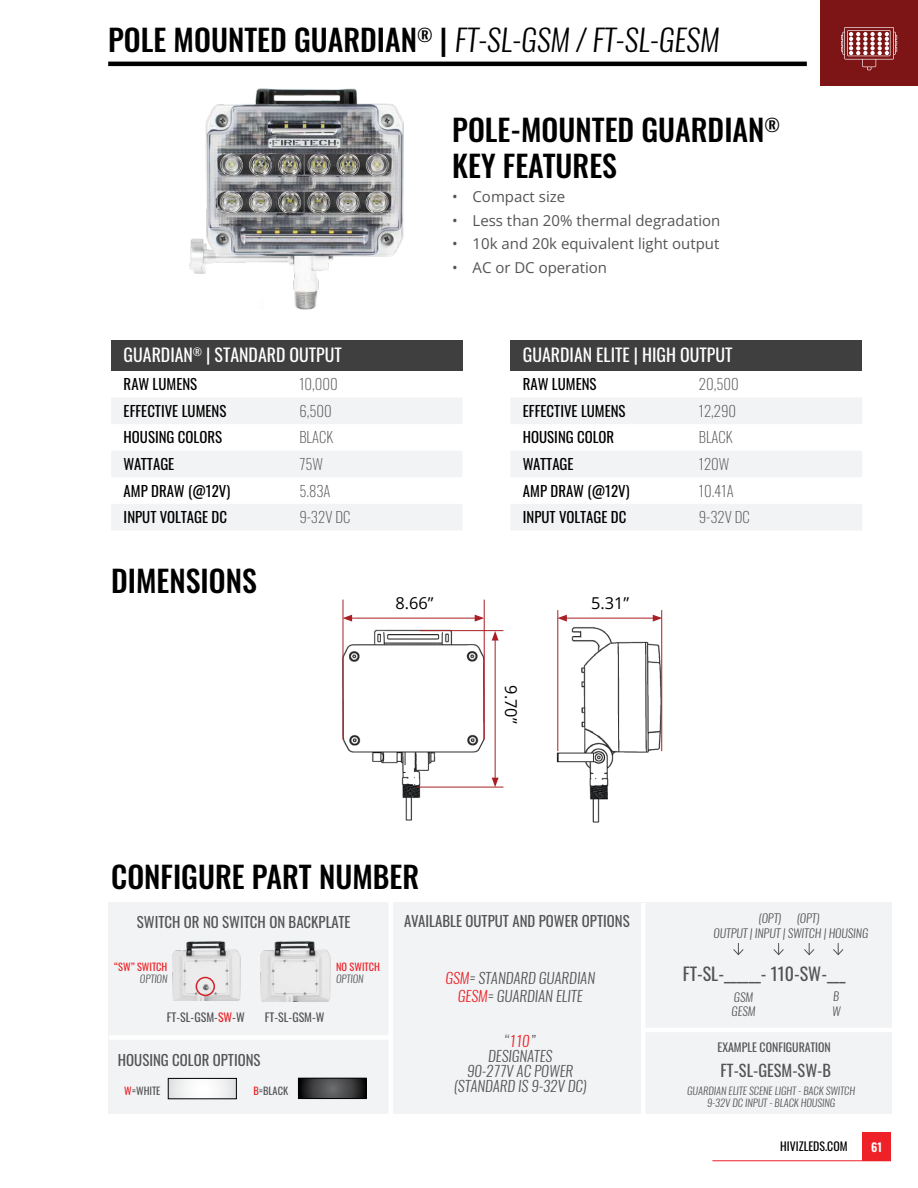
<style>
.page{position:relative;width:918px;height:1188px;background:#fff}
.page>*{position:absolute;margin:0;border:0;box-sizing:border-box;transform-origin:0 0}
.t1{font:500 30px/36px "Oswald";color:#000}
.t2{font:17.85px "Oswald";color:#fff}
.t3{font:17.85px "Oswald";color:#545456}
.t4{font:16.35px "Open Sans";color:#000}
.t5{font:16.35px "Oswald";color:#545456}
.t6{font:15px "Open Sans";color:#545456}
.t7{font:14.85px "Oswald";color:#000}
.t8{font:italic 300 14.85px/14.9px "Oswald";color:#545456;text-align:center}
.t9{font:14.85px "Oswald";color:#545456}
.t10{font:200 14.85px "Oswald";color:#545456}
.t11{font:italic 300 11.85px/14.9px "Oswald";color:#545456}
.t12{font:11.85px "Oswald";color:#545456}
.t13{font:11.85px "Oswald";color:#000}
.t14{font:600 11.85px "Oswald";color:#fff}
.t15{font:italic 300 10.35px/11.9px "Oswald";color:#545456;text-align:center}
.t16{font:10.35px "Oswald";color:#ed2127}
.t17{font:10.35px "Oswald";color:#545456}
.s1{font-weight:300;font-style:italic}
.s2{color:#ed2127}
</style>
<div class="page">
<hr style="left:712px;top:1160px;width:179px;height:1px;background:#ed2127">
<div style="left:862px;top:1133px;width:29px;height:28px;background:#ed2127"></div>
<img style="left:189px;top:89px;width:215px;height:220px">
<div style="left:111px;top:341px;width:352px;height:30px;background:#3f3f3f"></div>
<svg style="left:111px;top:398px;width:351px;height:132px;fill:#f1f3f4"></svg>
<div style="left:510px;top:341px;width:352px;height:30px;background:#3f3f3f"></div>
<svg style="left:511px;top:398px;width:351px;height:132px;fill:#f1f3f4"></svg>
<img style="left:342px;top:622px;width:162px;height:199px">
<img style="left:556px;top:626px;width:107px;height:197px">
<hr style="left:564px;top:618px;width:91px;height:1px;background:#aa1f23">
<svg style="left:558px;top:615px;width:9px;height:7px"></svg>
<svg style="left:653px;top:615px;width:8px;height:7px"></svg>
<hr style="left:557px;top:610px;width:1px;height:141px;background:#aa1f23">
<hr style="left:661px;top:610px;width:1px;height:141px;background:#aa1f23">
<hr style="left:350px;top:618px;width:127px;height:1px;background:#aa1f23">
<svg style="left:344px;top:615px;width:8px;height:7px"></svg>
<svg style="left:475px;top:615px;width:9px;height:7px"></svg>
<hr style="left:343px;top:600px;width:1px;height:140px;background:#aa1f23">
<hr style="left:484px;top:600px;width:1px;height:140px;background:#aa1f23">
<hr style="left:495px;top:638px;width:1px;height:142px;background:#aa1f23">
<svg style="left:492px;top:631px;width:7px;height:10px"></svg>
<svg style="left:492px;top:778px;width:7px;height:9px"></svg>
<hr style="left:420px;top:630px;width:83px;height:1px;background:#aa1f23">
<hr style="left:417px;top:787px;width:86px;height:1px;background:#aa1f23">
<div style="left:108px;top:902px;width:783px;height:211px;background:#f1f3f4"></div>
<div style="left:641px;top:903px;width:5px;height:212px;background:#fff"></div>
<div style="left:388px;top:901px;width:5px;height:214px;background:#fff"></div>
<div style="left:109px;top:1035px;width:282px;height:5px;background:#fff"></div>
<hr style="left:644px;top:1028px;width:261px;height:4px;background:#fff">
<svg style="left:300px;top:1080px;width:65px;height:17px"></svg>
<div style="left:298px;top:1078px;width:69px;height:21px;border:1px solid #000"></div>
<svg style="left:170px;top:1080px;width:65px;height:17px"></svg>
<div style="left:168px;top:1078px;width:69px;height:21px;border:1px solid #000"></div>
<svg style="left:773px;top:943px;width:11px;height:13px"></svg>
<svg style="left:733px;top:943px;width:11px;height:13px"></svg>
<svg style="left:804px;top:943px;width:11px;height:13px"></svg>
<svg style="left:833px;top:943px;width:11px;height:13px"></svg>
<img style="left:261px;top:942px;width:69px;height:59px">
<img style="left:172px;top:942px;width:69px;height:59px">
<div style="left:196px;top:977px;width:19px;height:19px;border:2px solid #d2232a;border-radius:50%"></div>
<hr style="left:0;top:195px;width:1px;height:112px;background:#7d1416">
<hr style="left:108px;top:62px;width:699px;height:4px;background:#000">
<div style="left:820px;top:0;width:98px;height:86px;background:#7d1416"></div>
<svg style="left:841px;top:27px;width:56px;height:43px"></svg>
<h1 class="t1" style="left:108px;top:24px;width:613px">POLE MOUNTED GUARDIAN<sup>®</sup> | <span class="s1">FT-SL-GSM / FT-SL-GESM</span></h1>
<p class="t2" style="left:124px;top:339px;width:220px">GUARDIAN<sup>®</sup> | STANDARD OUTPUT</p>
<p class="t7" style="left:124px;top:371px;width:75px">RAW LUMENS</p>
<p class="t10" style="left:299px;top:371px;width:40px">10,000</p>
<p class="t7" style="left:124px;top:398px;width:104px">EFFECTIVE LUMENS</p>
<p class="t10" style="left:299px;top:398px;width:34px">6,500</p>
<p class="t7" style="left:124px;top:424px;width:100px">HOUSING COLORS</p>
<p class="t10" style="left:299px;top:424px;width:35px">BLACK</p>
<p class="t7" style="left:124px;top:451px;width:52px">WATTAGE</p>
<p class="t10" style="left:299px;top:451px;width:25px">75W</p>
<p class="t7" style="left:124px;top:477px;width:108px">AMP DRAW (@12V)</p>
<p class="t10" style="left:299px;top:477px;width:33px">5.83A</p>
<p class="t7" style="left:124px;top:504px;width:105px">INPUT VOLTAGE DC</p>
<p class="t10" style="left:299px;top:504px;width:52px">9-32V DC</p>
<h1 class="t1" style="left:111px;top:565px;width:147px">DIMENSIONS</h1>
<h1 class="t1" style="left:452px;top:113px;width:329px">POLE-MOUNTED GUARDIAN<sup>®<br></sup>KEY FEATURES</h1>
<p class="t6" style="left:452px;top:187px;width:114px">• Compact size</p>
<p class="t6" style="left:452px;top:210px;width:270px">• Less than 20% thermal degradation</p>
<p class="t6" style="left:452px;top:233px;width:269px">• 10k and 20k equivalent light output</p>
<p class="t6" style="left:452px;top:257px;width:156px">• AC or DC operation</p>
<p class="t2" style="left:523px;top:339px;width:211px">GUARDIAN ELITE | HIGH OUTPUT</p>
<p class="t7" style="left:523px;top:371px;width:75px">RAW LUMENS</p>
<p class="t10" style="left:699px;top:371px;width:42px">20,500</p>
<p class="t7" style="left:523px;top:398px;width:104px">EFFECTIVE LUMENS</p>
<p class="t10" style="left:699px;top:398px;width:39px">12,290</p>
<p class="t7" style="left:523px;top:424px;width:93px">HOUSING COLOR</p>
<p class="t10" style="left:699px;top:424px;width:35px">BLACK</p>
<p class="t7" style="left:523px;top:451px;width:52px">WATTAGE</p>
<p class="t10" style="left:699px;top:451px;width:32px">120W</p>
<p class="t7" style="left:523px;top:477px;width:108px">AMP DRAW (@12V)</p>
<p class="t10" style="left:699px;top:477px;width:36px">10.41A</p>
<p class="t7" style="left:523px;top:504px;width:105px">INPUT VOLTAGE DC</p>
<p class="t10" style="left:699px;top:504px;width:52px">9-32V DC</p>
<p class="t4" style="left:396px;top:592px;width:39px">8.66”</p>
<p class="t4" style="left:591px;top:592px;width:39px">5.31”</p>
<p class="t4" style="left:522px;top:685px;width:39px;rotate:90deg">9.70”</p>
<h1 class="t1" style="left:111px;top:861px;width:310px">CONFIGURE PART NUMBER</h1>
<p class="t9" style="left:137px;top:908px;width:215px">SWITCH OR NO SWITCH ON BACKPLATE</p>
<p class="t9" style="left:404px;top:908px;width:227px">AVAILABLE OUTPUT AND POWER OPTIONS</p>
<p class="t16" style="left:114px;top:958px;width:55px">“SW” SWITCH</p>
<p class="t15" style="left:140px;top:973px;width:29px">OPTION</p>
<p class="t12" style="left:167px;top:1006px;width:79px">FT-SL-GSM-<span class="s2">SW</span>-W</p>
<p class="t12" style="left:265px;top:1006px;width:61px">FT-SL-GSM-W</p>
<p class="t16" style="left:336px;top:958px;width:45px">NO SWITCH</p>
<p class="t15" style="left:336px;top:973px;width:29px">OPTION</p>
<p class="t9" style="left:118px;top:1047px;width:144px">HOUSING COLOR OPTIONS</p>
<p class="t17" style="left:124px;top:1081px;width:38px"><span class="s2">W</span>=WHITE</p>
<p class="t17" style="left:253px;top:1081px;width:36px"><span class="s2">B</span>=BLACK</p>
<p class="t8" style="left:445px;top:969px;width:151px;line-height:17.9px"><span class="s2">GSM</span>= STANDARD GUARDIAN<br><span class="s2">GESM</span>= GUARDIAN ELITE</p>
<p class="t8" style="left:454px;top:1034px;width:135px">“<span class="s2">110</span>”<br>DESIGNATES<br>90-277V AC POWER (STANDARD IS 9-32V DC)</p>
<p class="t11" style="left:758px;top:911px;width:24px">(OPT)</p>
<p class="t11" style="left:797px;top:911px;width:24px">(OPT)</p>
<p class="t11" style="left:714px;top:926px;width:156px">OUTPUT | INPUT | SWITCH | HOUSING</p>
<p class="t3" style="left:683px;top:958px;width:164px">FT-SL-______- 110-SW-___</p>
<p class="t11" style="left:732px;top:989px;width:25px">GSM<br>GESM</p>
<p class="t11" style="left:832px;top:989px;width:10px">B<br>W</p>
<p class="t12" style="left:718px;top:1036px;width:115px">EXAMPLE CONFIGURATION</p>
<p class="t15" style="left:687px;top:1085px;width:169px">GUARDIAN ELITE SCENE LIGHT - BACK SWITCH<br>9-32V DC INPUT - BLACK HOUSING</p>
<p class="t5" style="left:721px;top:1055px;width:112px">FT-SL-GESM-SW-B</p>
<p class="t13" style="left:780px;top:1136px;width:69px">HIVIZLEDS.COM</p>
<p class="t14" style="left:871px;top:1141px;width:12px">61</p>
</div>
